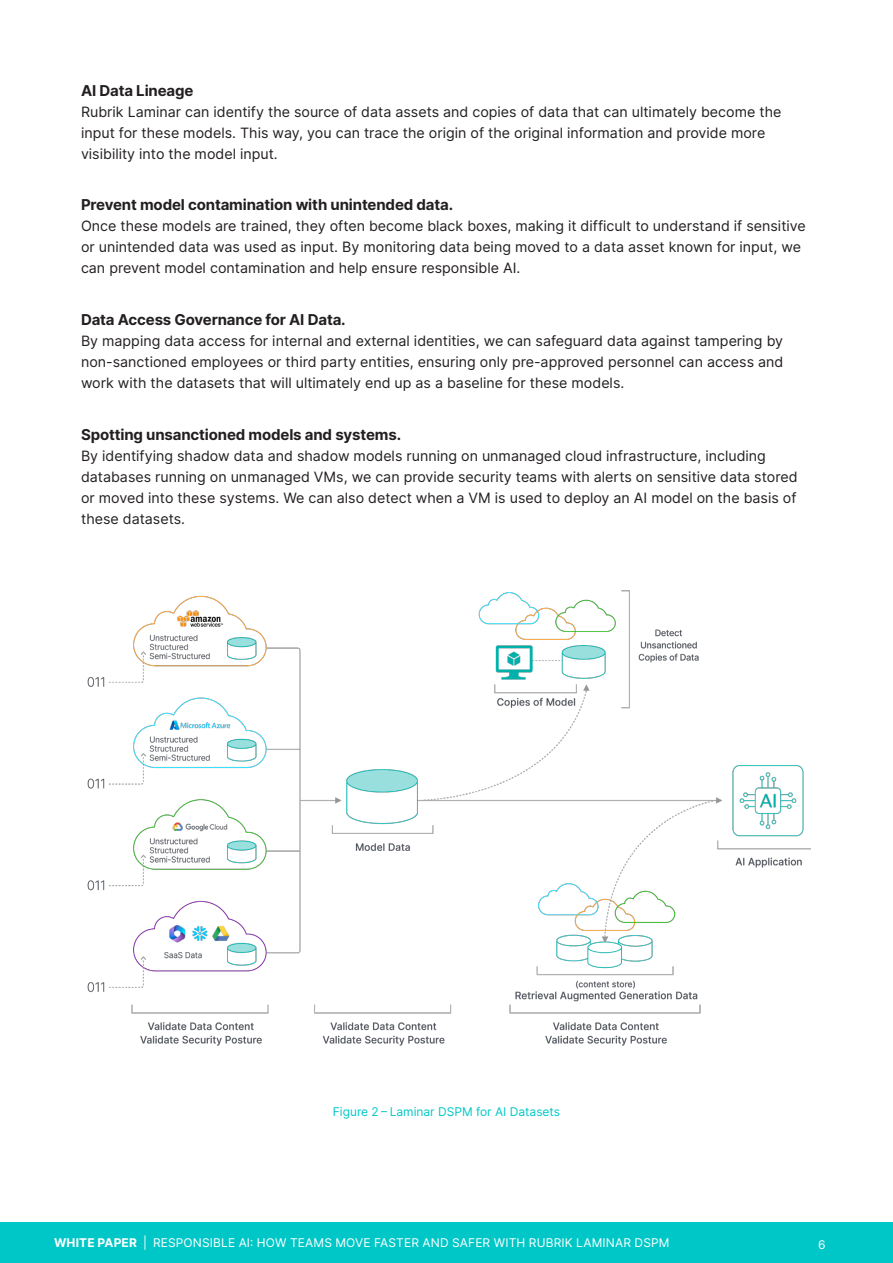
<style>
.page{position:relative;width:893px;height:1263px;background:#fff}
.page>*{position:absolute;margin:0;border:0;box-sizing:border-box;transform-origin:0 0}
.t1{font:700 15px "Inter";letter-spacing:-.01em;color:#231f20}
.txt{font:14.25px/21px "Inter";color:#231f20}
.t2{font:12px "Inter";letter-spacing:.01em;color:#fff}
.Figure_Text{font:12px "Inter";color:#00c7c7}
.t3{font:700 12px "Inter";color:#fff}
.s1{font-weight:700}
</style>
<div class="page">
<div style="left:0;top:1222px;width:893px;height:41px;background:#00c7c7"></div>
<img style="left:87px;top:590px;width:724px;height:456px">
<h3 class="t1" style="left:81px;top:79px;width:114px">AI Data Lineage</h3>
<p class="txt" style="left:81px;top:101px;width:702px">Rubrik Laminar can identify the source of data assets and copies of data that can ultimately become the input for these models. This way, you can trace the origin of the original information and provide more visibility into the model input.</p>
<h3 class="t1" style="left:81px;top:194px;width:374px">Prevent model contamination with unintended data.</h3>
<p class="txt" style="left:81px;top:215px;width:726px">Once these models are trained, they often become black boxes, making it difficult to understand if sensitive or unintended data was used as input. By monitoring data being moved to a data asset known for input, we can prevent model contamination and help ensure responsible AI.</p>
<h3 class="t1" style="left:81px;top:308px;width:266px">Data Access Governance for AI Data.</h3>
<p class="txt" style="left:81px;top:330px;width:704px;text-align:justify">By mapping data access for internal and external identities, we can safeguard data against tampering by non-sanctioned employees or third party entities, ensuring only pre-approved personnel can access and work with the datasets that will ultimately end up as a baseline for these models.</p>
<h3 class="t1" style="left:81px;top:423px;width:322px">Spotting unsanctioned models and systems.</h3>
<p class="txt" style="left:81px;top:445px;width:718px">By identifying shadow data and shadow models running on unmanaged cloud infrastructure, including databases running on unmanaged VMs, we can provide security teams with alerts on sensitive data stored or moved into these systems. We can also detect when a VM is used to deploy an AI model on the basis of these datasets.</p>
<p class="Figure_Text" style="left:333px;top:1102px;width:229px">Figure 2 – Laminar DSPM for AI Datasets</p>
<p class="t3" style="left:54px;top:1234px;width:53px">White pap</p>
<p class="t2" style="left:122px;top:1234px;width:48px"><span class="s1">er</span> | Responsi</p>
<p class="t2" style="left:213px;top:1234px;width:62px">ble AI: Howteamsmo</p>
<p class="t2" style="left:355px;top:1234px;width:16px">vefasterandsaferwith</p>
<p class="t2" style="left:529px;top:1234px;width:63px">Rubrik Laminar</p>
<p class="t2" style="left:635px;top:1234px;width:36px">DSPM</p>
<p class="t2" style="left:818px;top:1235px;width:9px">6</p>
</div>
